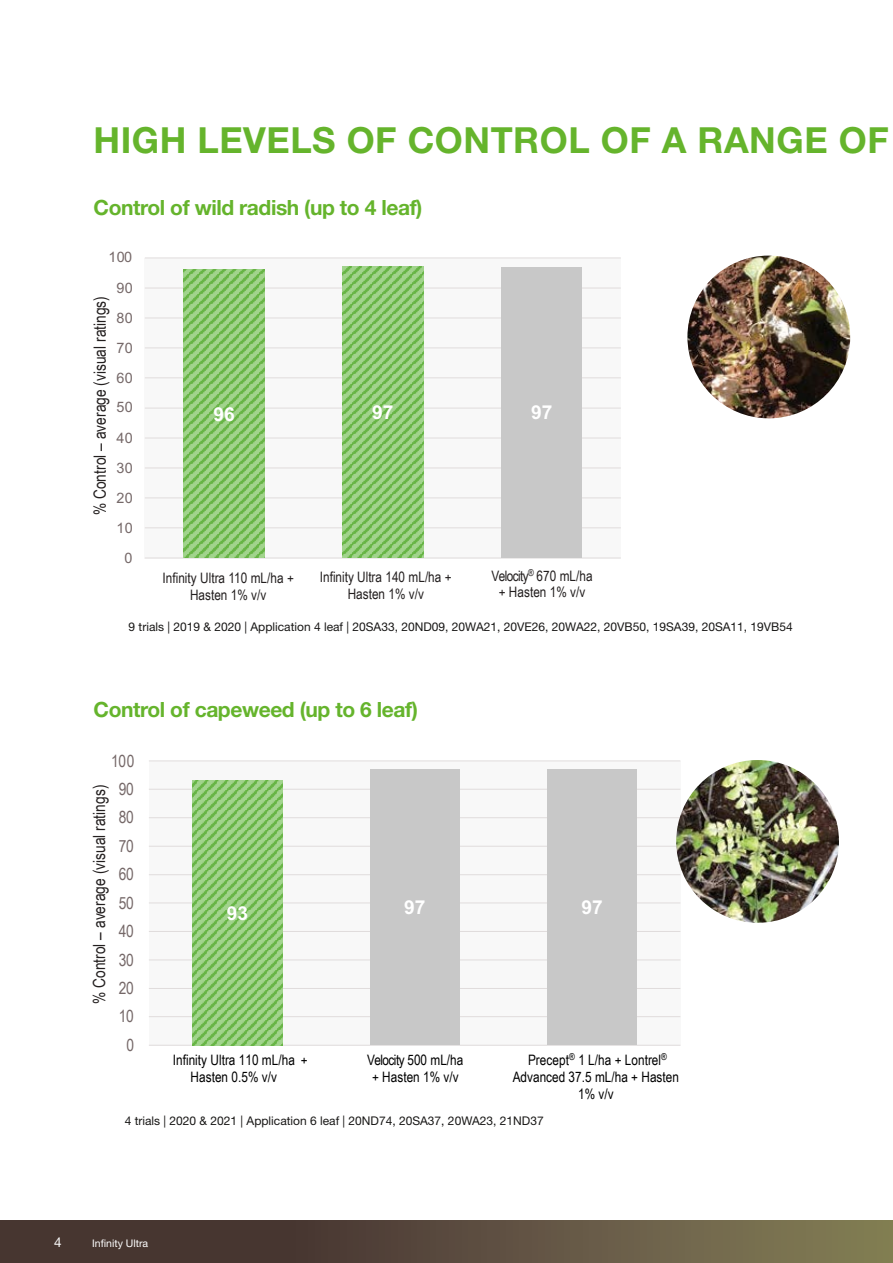
<style>
.page{position:relative;width:893px;height:1263px;background:#fff}
.page>*{position:absolute;margin:0;border:0;box-sizing:border-box;transform-origin:0 0}
.t1{font:700 36px "Helvetica Neue LT Pro";letter-spacing:.015em;color:#65b42c}
.t2{font:700 21px "Helvetica Neue LT Pro";letter-spacing:-.02em;color:#65b42c}
.t3{font:700 19.2px "Arial";color:#fff}
.t4{font:16.8px "Arial Narrow";color:#231f1f}
.t5{font:16.8px "Arial Narrow";letter-spacing:-.025em;color:#756868}
.t6{font:14.4px/16.6px "Arial Narrow";color:#000;text-align:center}
.t7{font:14.4px/16.6px "Arial Narrow";color:#231f1f;text-align:center}
.t8{font:14.4px "Arial";letter-spacing:.025em;color:#756868}
.t9{font:13.5px "Helvetica Neue LT Pro";color:#fff}
.t10{font:13.2px "Arial Narrow";color:#231f1f}
.t11{font:13.2px "Arial Narrow";color:#000}
.t12{font:12px "Helvetica Neue LT Pro";color:#181716}
.t13{font:10.5px "Helvetica Neue LT Pro";color:#fff}
</style>
<div class="page">
<div style="left:149px;top:761px;width:532px;height:284px;background:#f4f4f4"></div>
<hr style="left:149px;top:1045px;width:531px;height:1px;background:#e0dcdc">
<hr style="left:149px;top:1016px;width:531px;height:1px;background:#e0dcdc">
<hr style="left:149px;top:988px;width:531px;height:1px;background:#e0dcdc">
<hr style="left:149px;top:959px;width:531px;height:1px;background:#e0dcdc">
<hr style="left:149px;top:931px;width:531px;height:1px;background:#e0dcdc">
<hr style="left:149px;top:902px;width:531px;height:1px;background:#e0dcdc">
<hr style="left:149px;top:874px;width:531px;height:1px;background:#e0dcdc">
<hr style="left:149px;top:846px;width:531px;height:1px;background:#e0dcdc">
<hr style="left:149px;top:817px;width:531px;height:1px;background:#e0dcdc">
<hr style="left:149px;top:789px;width:531px;height:1px;background:#e0dcdc">
<hr style="left:149px;top:760px;width:531px;height:1px;background:#e0dcdc">
<svg style="left:193px;top:781px;width:89px;height:264px;background:#89c66e"></svg>
<div style="left:370px;top:769px;width:90px;height:276px;background:#c8c8c8"></div>
<div style="left:547px;top:769px;width:90px;height:276px;background:#c8c8c8"></div>
<img style="left:676px;top:760px;width:163px;height:163px;border-radius:81px">
<div style="left:145px;top:258px;width:476px;height:300px;background:#f4f4f4"></div>
<hr style="left:145px;top:557px;width:476px;height:1px;background:#e0dcdc">
<hr style="left:145px;top:527px;width:476px;height:1px;background:#e0dcdc">
<hr style="left:145px;top:497px;width:476px;height:1px;background:#e0dcdc">
<hr style="left:145px;top:467px;width:476px;height:1px;background:#e0dcdc">
<hr style="left:145px;top:438px;width:476px;height:1px;background:#e0dcdc">
<hr style="left:145px;top:408px;width:476px;height:1px;background:#e0dcdc">
<hr style="left:145px;top:377px;width:476px;height:1px;background:#e0dcdc">
<hr style="left:145px;top:347px;width:476px;height:1px;background:#e0dcdc">
<hr style="left:145px;top:317px;width:476px;height:1px;background:#e0dcdc">
<hr style="left:145px;top:288px;width:476px;height:1px;background:#e0dcdc">
<hr style="left:145px;top:257px;width:476px;height:1px;background:#e0dcdc">
<svg style="left:184px;top:270px;width:80px;height:288px;background:#8bc872"></svg>
<svg style="left:343px;top:267px;width:80px;height:291px;background:#8cc872"></svg>
<div style="left:501px;top:267px;width:81px;height:291px;background:#c8c8c8"></div>
<img style="left:687px;top:256px;width:163px;height:162px;border-radius:81px">
<div style="left:0;top:1220px;width:893px;height:43px;background:linear-gradient(to right,#3a2629,#7f7855)"></div>
<h1 class="t1" style="left:94px;top:118px;width:797px">HIGH LEVELS OF CONTROL OF A RANGE OF</h1>
<h2 class="t2" style="left:94px;top:194px;width:330px">Control of wild radish (up to 4 leaf)</h2>
<p class="t8" style="left:108px;top:247px;width:25px">100</p>
<p class="t8" style="left:116px;top:278px;width:18px">90</p>
<h3 class="t4" style="left:88px;top:515px;width:221px;rotate:-90deg">% Control – average (visual ratings)</h3>
<p class="t8" style="left:116px;top:308px;width:18px">80</p>
<p class="t8" style="left:116px;top:338px;width:18px">70</p>
<p class="t8" style="left:116px;top:368px;width:18px">60</p>
<p class="t8" style="left:116px;top:397px;width:18px">50</p>
<p class="t8" style="left:116px;top:428px;width:18px">40</p>
<p class="t8" style="left:116px;top:458px;width:18px">30</p>
<p class="t8" style="left:116px;top:488px;width:18px">20</p>
<p class="t8" style="left:116px;top:518px;width:18px">10</p>
<p class="t8" style="left:124px;top:548px;width:10px">0</p>
<h3 class="t3" style="left:214px;top:401px;width:23px">96</h3>
<h3 class="t3" style="left:372px;top:399px;width:23px">97</h3>
<h3 class="t3" style="left:531px;top:399px;width:23px">97</h3>
<p class="t7" style="left:163px;top:569px;width:133px">Infinity Ultra 110 mL/ha +<br>Hasten 1% v/v</p>
<p class="t7" style="left:320px;top:568px;width:133px">Infinity Ultra 140 mL/ha +<br>Hasten 1% v/v</p>
<p class="t7" style="left:491px;top:567px;width:103px">Velocity<sup>®</sup> 670 mL/ha + Hasten 1% v/v</p>
<p class="t10" style="left:134px;top:613px;width:518px">9 trials | 2019 &amp; 2020 | Application 4 leaf | 20SA33, 20ND09, 20WA21, 20VE26, 20WA22, 20VB50, 19SA39,</p>
<p class="t12" style="left:129px;top:619px;width:666px">9 trials | 2019 &amp; 2020 | Application 4 leaf | 20SA33, 20ND09, 20WA21, 20VE26, 20WA22, 20VB50, 19SA39, 20SA11, 19VB54</p>
<h2 class="t2" style="left:94px;top:696px;width:326px">Control of capeweed (up to 6 leaf)</h2>
<h3 class="t5" style="left:111px;top:748px;width:25px">100</h3>
<h3 class="t4" style="left:87px;top:1004px;width:221px;rotate:-90deg">% Control – average (visual ratings)</h3>
<h3 class="t5" style="left:119px;top:776px;width:16px">90</h3>
<h3 class="t5" style="left:119px;top:805px;width:16px">80</h3>
<h3 class="t5" style="left:119px;top:833px;width:16px">70</h3>
<h3 class="t5" style="left:119px;top:862px;width:16px">60</h3>
<h3 class="t5" style="left:119px;top:890px;width:16px">50</h3>
<h3 class="t5" style="left:119px;top:919px;width:16px">40</h3>
<h3 class="t5" style="left:119px;top:947px;width:16px">30</h3>
<h3 class="t5" style="left:119px;top:976px;width:16px">20</h3>
<h3 class="t5" style="left:119px;top:1004px;width:16px">10</h3>
<h3 class="t5" style="left:127px;top:1032px;width:9px">0</h3>
<h3 class="t3" style="left:227px;top:900px;width:23px">93</h3>
<h3 class="t3" style="left:404px;top:894px;width:23px">97</h3>
<h3 class="t3" style="left:581px;top:894px;width:23px">97</h3>
<p class="t6" style="left:191px;top:1051px;width:119px;text-align:left;text-indent:-18px">Infinity Ultra 110 mL/ha +<br>Hasten 0.5% v/v</p>
<p class="t6" style="left:367px;top:1051px;width:98px">Velocity 500 mL/ha + Hasten 1% v/v</p>
<p class="t6" style="left:513px;top:1050px;width:168px;line-height:17.4px">Precept<sup>®</sup> 1 L/ha + Lontrel<sup>®<br></sup>Advanced 37.5 mL/ha + Hasten<br>1% v/v</p>
<p class="t11" style="left:123px;top:1105px;width:380px">4 trials | 2020 &amp; 2021 | Application 6 leaf | 20ND74, 20SA37, 20WA23, 21ND37</p>
<p class="t12" style="left:125px;top:1113px;width:420px">4 trials | 2020 &amp; 2021 | Application 6 leaf | 20ND74, 20SA37, 20WA23, 21ND37</p>
<p class="t9" style="left:54px;top:1233px;width:9px">4</p>
<p class="t13" style="left:92px;top:1236px;width:57px">Infinity Ultra</p>
</div>
